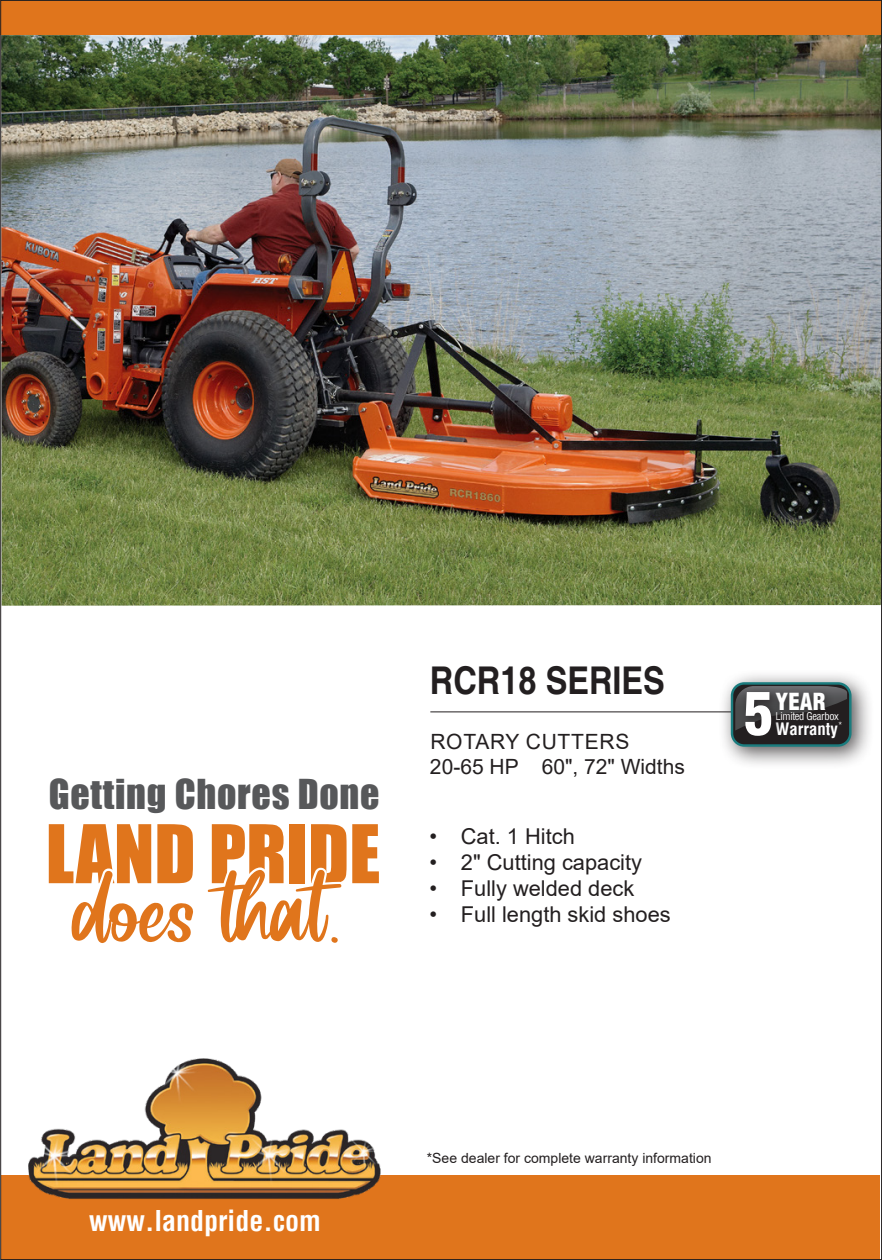
<style>
.page{position:relative;width:882px;height:1260px;background:#fff}
.page>*{position:absolute;margin:0;border:0;box-sizing:border-box;transform-origin:0 0}
.t1{font:700 38.15px "Helvetica";color:#231f20;scale:.85 1}
.t2{font:37.8px "Impact";letter-spacing:.02em;color:#57585a}
.t3{font:700 condensed 28px "Helvetica";color:#fff}
.t4{font:900 condensed 23.1px "Helvetica Com";color:#fff}
.Copy_Points{font:21.7px "Arial";color:#231f20}
.t5{font:21px "Arial";color:#231f20}
.t6{font:21px "Arial";letter-spacing:.035em;color:#231f20}
.t7{font:700 condensed 16.8px "Helvetica";color:#fff}
.t8{font:14px "Arial";color:#231f20}
.t9{font:condensed 10.5px "Helvetica";letter-spacing:-.03em;color:#fff}
</style>
<div class="page">
<img style="left:2px;top:35px;width:878px;height:571px">
<div style="left:1px;top:1175px;width:878px;height:85px;background:#e0751c"></div>
<img style="left:28px;top:1058px;width:353px;height:141px">
<div style="left:0;top:0;width:882px;height:35px;background:#e0751c"></div>
<svg style="left:49px;top:824px;width:144px;height:119px"></svg>
<svg style="left:207px;top:824px;width:172px;height:119px"></svg>
<hr style="left:430px;top:711px;width:380px;height:1px;background:#231f20">
<div style="left:718px;top:669px;width:157px;height:101px;background:#231f20;opacity:.75"></div>
<div style="left:732px;top:683px;width:118px;height:63px;background:#231f20;border-radius:12px"></div>
<div style="left:731px;top:682px;width:121px;height:65px;border:2px solid #1a7c7e;border-radius:12px"></div>
<div style="left:771px;top:687px;width:81px;height:61px;background:#231f20;opacity:.5"></div>
<div style="left:740px;top:687px;width:42px;height:60px;background:#231f20;opacity:.75"></div>
<svg style="left:735px;top:686px;width:112px;height:50px"></svg>
<h2 class="t2" style="left:49px;top:765px;width:332px">Getting Chores Done</h2>
<p class="t1" style="left:430px;top:657px;width:278px">RCR18 SERIES</p>
<p class="t6" style="left:430px;top:727px;width:201px">ROTARY CUTTERS</p>
<p class="t5" style="left:430px;top:753px;width:256px">20-65 HP 60", 72" Widths</p>
<p class="Copy_Points" style="left:429px;top:821px;width:147px">• Cat. 1 Hitch</p>
<p class="Copy_Points" style="left:429px;top:847px;width:214px">• 2" Cutting capacity</p>
<p class="Copy_Points" style="left:429px;top:873px;width:206px">• Fully welded deck</p>
<p class="Copy_Points" style="left:429px;top:900px;width:243px">• Full length skid shoes</p>
<p class="t4" style="left:776px;top:687px;width:51px">YEAR</p>
<p class="t9" style="left:776px;top:710px;width:65px">Limited Gearbox</p>
<p class="t7" style="left:776px;top:718px;width:69px">Warranty<sup>*</sup></p>
<p class="t3" style="left:89px;top:1202px;width:233px">www.landpride.com</p>
<p class="t8" style="left:427px;top:1149px;width:286px">*See dealer for complete warranty information</p>
</div>
